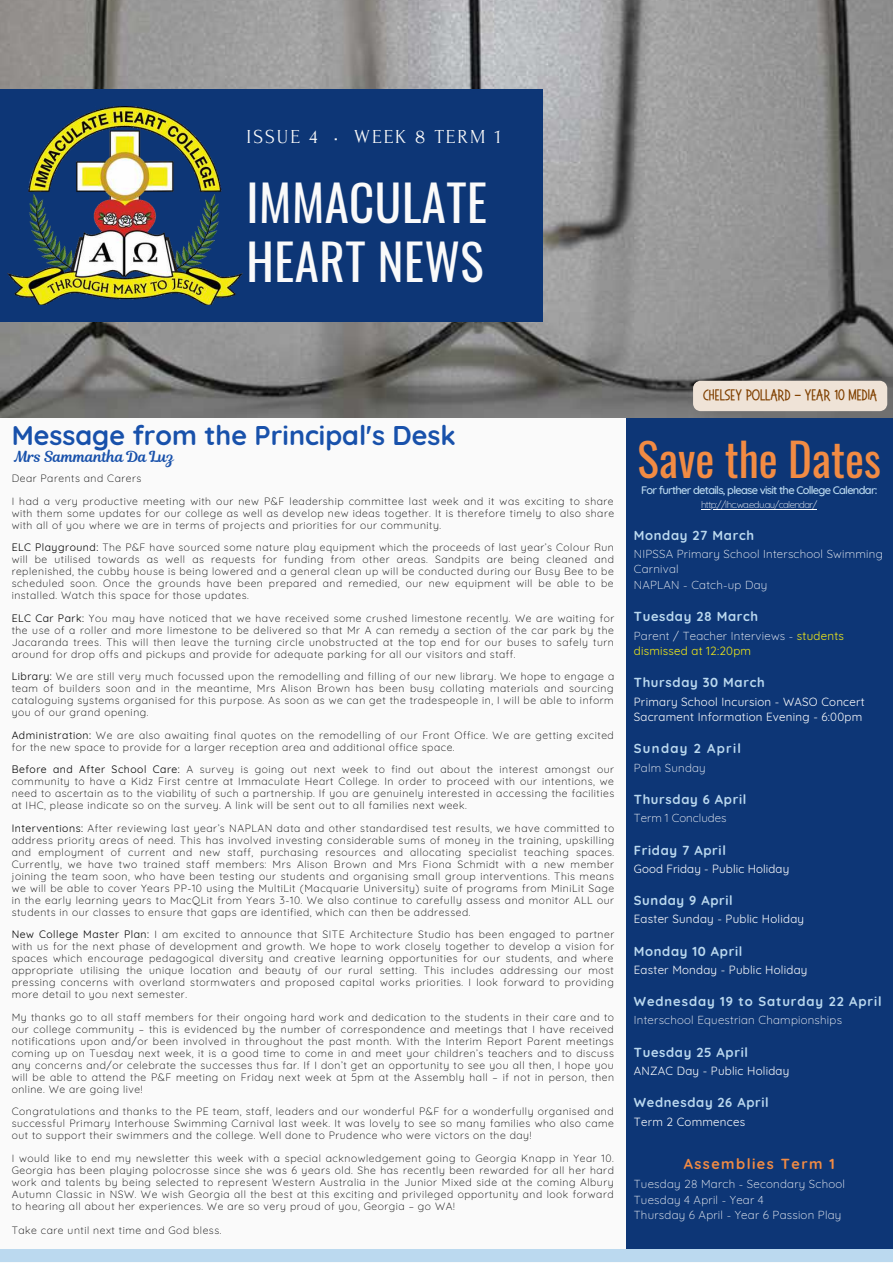
<style>
.page{position:relative;width:893px;height:1264px;background:#fff}
.page>*{position:absolute;margin:0;border:0;box-sizing:border-box;transform-origin:0 0}
.t1{font:48.9px/58.5px "Oswald";letter-spacing:.01em;color:#fafafa}
.t2{font:45.15px "Oswald";color:#f28b43}
.t3{font:700 27px "Quicksand";color:#1851ab}
.t4{font:19.8px "Forum";letter-spacing:.1em;color:#fafafa}
.t5{font:19.5px "Sweet Salty";color:#804000}
.t6{font:15px "RTL Romman Regular";color:#1851ab}
.t7{font:700 14.55px "Quicksand";letter-spacing:.1em;color:#f28b43}
.t8{font:700 13.05px "Quicksand";letter-spacing:.05em;color:#bbd9ef}
.t9{font:700 13.05px "Quicksand";letter-spacing:.07em;color:#bbd9ef}
.t10{font:700 13.05px "Quicksand";letter-spacing:.1em;color:#bbd9ef}
.t11{font:300 11.55px/15.5px "Quicksand";letter-spacing:.02em;color:#fff}
.t12{font:11.55px/15.5px "Quicksand";letter-spacing:.02em;color:#fff}
.t13{font:11.55px/15.5px "Quicksand";letter-spacing:.02em;color:#f6ed15}
.t14{font:300 11.55px "Quicksand";color:#fff}
.t15{font:500 11.1px "Quicksand";letter-spacing:-.065em;color:#bbd9ef}
.t16{font:300 10.5px/12px "Quicksand";letter-spacing:.05em;color:#000;text-align:justify}
.t17{font:300 9.6px "Quicksand";letter-spacing:-.065em;color:#fff}
.s1{font-weight:400}
.s2{font-weight:300;color:#fff}
</style>
<div class="page">
<div style="left:0;top:0;width:892px;height:1262px;background:#fafafa"></div>
<div style="left:625px;top:407px;width:267px;height:851px;background:#0d3676"></div>
<img style="left:0;top:0;width:892px;height:417px">
<div style="left:0;top:89px;width:543px;height:233px;background:#0d3676"></div>
<img style="left:8px;top:106px;width:235px;height:198px">
<div style="left:0;top:1249px;width:892px;height:12px;background:#bbd9ef"></div>
<hr style="left:701px;top:508px;width:115px;height:1px;background:#fff">
<div style="left:693px;top:381px;width:194px;height:30px;background:#efe3d7"></div>
<h3 class="t4" style="left:247px;top:126px;width:256px">ISSUE 4 • WEEK 8 TERM 1</h3>
<h1 class="t1" style="left:247px;top:172px;width:242px">IMMACULATE<br>HEART NEWS</h1>
<h3 class="t3" style="left:12px;top:418px;width:445px">Message from the Principal's Desk</h3>
<h3 class="t6" style="left:14px;top:446px;width:161px">Mrs Sammantha Da Luz</h3>
<p class="t16" style="left:12px;top:467px;width:603px;line-height:22.5px">Dear Parents and Carers<br>I had a very productive meeting with our new P&amp;F leadership committee last week and it was exciting to share</p>
<p class="t16" style="left:12px;top:507px;width:604px">with them some updates for our college as well as develop new ideas together. It is therefore timely to also share with all of you where we are in terms of projects and priorities for our community.</p>
<p class="t16" style="left:12px;top:541px;width:603px"><span class="s1">ELC Playground:</span> The P&amp;F have sourced some nature play equipment which the proceeds of last year’s Colour Run will be utilised towards as well as requests for funding from other areas. Sandpits are being cleaned and replenished, the cubby house is being lowered and a general clean up will be conducted during our Busy Bee to be scheduled soon. Once the grounds have been prepared and remedied, our new equipment will be able to be installed. Watch this space for those updates.</p>
<p class="t16" style="left:12px;top:612px;width:604px"><span class="s1">ELC Car Park:</span> You may have noticed that we have received some crushed limestone recently. We are waiting for the use of a roller and more limestone to be delivered so that Mr A can remedy a section of the car park by the Jacaranda trees. This will then leave the turning circle unobstructed at the top end for our buses to safely turn around for drop offs and pickups and provide for adequate parking for all our visitors and staff.</p>
<p class="t16" style="left:12px;top:670px;width:604px"><span class="s1">Library:</span> We are still very much focussed upon the remodelling and filling of our new library. We hope to engage a team of builders soon and in the meantime, Mrs Alison Brown has been busy collating materials and sourcing cataloguing systems organised for this purpose. As soon as we can get the tradespeople in, I will be able to inform you of our grand opening.</p>
<p class="t16" style="left:12px;top:729px;width:603px"><span class="s1">Administration:</span> We are also awaiting final quotes on the remodelling of our Front Office. We are getting excited for the new space to provide for a larger reception area and additional office space.</p>
<p class="t16" style="left:12px;top:763px;width:604px"><span class="s1">Before and After School Care:</span> A survey is going out next week to find out about the interest amongst our community to have a Kidz First centre at Immaculate Heart College. In order to proceed with our intentions, we need to ascertain as to the viability of such a partnership. If you are genuinely interested in accessing the facilities at IHC, please indicate so on the survey. A link will be sent out to all families next week.</p>
<p class="t16" style="left:12px;top:821px;width:604px"><span class="s1">Interventions:</span> After reviewing last year’s NAPLAN data and other standardised test results, we have committed to address priority areas of need. This has involved investing considerable sums of money in the training, upskilling and employment of current and new staff, purchasing resources and allocating specialist teaching spaces.<br>Currently, we have two trained staff members: Mrs Alison Brown and Mrs Fiona Schmidt with a new member joining the team soon, who have been testing our students and organising small group interventions. This means we will be able to cover Years PP-10 using the MultiLit (Macquarie University) suite of programs from MiniLit Sage in the early learning years to MacQLit from Years 3-10. We also continue to carefully assess and monitor ALL our students in our classes to ensure that gaps are identified, which can then be addressed.</p>
<p class="t16" style="left:12px;top:928px;width:604px"><span class="s1">New College Master Plan:</span> I am excited to announce that SITE Architecture Studio has been engaged to partner with us for the next phase of development and growth. We hope to work closely together to develop a vision for spaces which encourage pedagogical diversity and creative learning opportunities for our students, and where appropriate utilising the unique location and beauty of our rural setting. This includes addressing our most pressing concerns with overland stormwaters and proposed capital works priorities. I look forward to providing more detail to you next semester.</p>
<p class="t16" style="left:12px;top:1010px;width:604px">My thanks go to all staff members for their ongoing hard work and dedication to the students in their care and to our college community – this is evidenced by the number of correspondence and meetings that I have received notifications upon and/or been involved in throughout the past month. With the Interim Report Parent meetings coming up on Tuesday next week, it is a good time to come in and meet your children’s teachers and to discuss any concerns and/or celebrate the successes thus far. If I don’t get an opportunity to see you all then, I hope you will be able to attend the P&amp;F meeting on Friday next week at 5pm at the Assembly hall – if not in person, then online. We are going live!</p>
<p class="t16" style="left:12px;top:1105px;width:603px">Congratulations and thanks to the PE team, staff, leaders and our wonderful P&amp;F for a wonderfully organised and successful Primary Interhouse Swimming Carnival last week. It was lovely to see so many families who also came out to support their swimmers and the college. Well done to Prudence who were victors on the day!</p>
<p class="t16" style="left:12px;top:1151px;width:603px">I would like to end my newsletter this week with a special acknowledgement going to Georgia Knapp in Year 10.<br>Georgia has been playing polocrosse since she was 6 years old. She has recently been rewarded for all her hard work and talents by being selected to represent Western Australia in the Junior Mixed side at the coming Albury Autumn Classic in NSW. We wish Georgia all the best at this exciting and privileged opportunity and look forward to hearing all about her experiences. We are so very proud of you, Georgia – go WA!</p>
<p class="t16" style="left:12px;top:1223px;width:211px">Take care until next time and God bless.</p>
<h3 class="t5" style="left:703px;top:386px;width:175px">CHELSEY POLLARD - YEAR 10 MEDIA</h3>
<h2 class="t2" style="left:637px;top:424px;width:245px">Save the Dates</h2>
<p class="t15" style="left:641px;top:483px;width:238px">For further details, please visit the College Calendar:</p>
<p class="t17" style="left:701px;top:498px;width:118px">http://ihc.wa.edu.au/calendar/</p>
<p class="t8" style="left:633px;top:526px;width:122px">Monday 27 March</p>
<p class="t11" style="left:633px;top:545px;width:250px">NIPSSA Primary School Interschool Swimming<br>Carnival<br>NAPLAN - Catch-up Day</p>
<p class="t8" style="left:633px;top:608px;width:126px">Tuesday 28 March</p>
<p class="t13" style="left:633px;top:627px;width:211px"><span class="s2">Parent / Teacher Interviews -</span> students dismissed at 12:20pm</p>
<p class="t8" style="left:633px;top:674px;width:132px">Thursday 30 March</p>
<p class="t12" style="left:633px;top:693px;width:232px">Primary School Incursion - WASO Concert<br>Sacrament Information Evening - 6:00pm</p>
<p class="t10" style="left:633px;top:740px;width:109px">Sunday 2 April</p>
<p class="t11" style="left:633px;top:759px;width:73px">Palm Sunday</p>
<p class="t8" style="left:633px;top:791px;width:114px">Thursday 6 April</p>
<p class="t14" style="left:633px;top:810px;width:94px">Term 1 Concludes</p>
<p class="t8" style="left:633px;top:841px;width:93px">Friday 7 April</p>
<p class="t12" style="left:633px;top:860px;width:157px">Good Friday - Public Holiday</p>
<p class="t8" style="left:633px;top:892px;width:100px">Sunday 9 April</p>
<p class="t12" style="left:633px;top:911px;width:172px">Easter Sunday - Public Holiday</p>
<p class="t8" style="left:633px;top:942px;width:110px">Monday 10 April</p>
<p class="t12" style="left:633px;top:961px;width:175px">Easter Monday - Public Holiday</p>
<p class="t9" style="left:633px;top:993px;width:249px">Wednesday 19 to Saturday 22 April</p>
<p class="t11" style="left:633px;top:1012px;width:210px">Interschool Equestrian Championships</p>
<p class="t8" style="left:633px;top:1043px;width:116px">Tuesday 25 April</p>
<p class="t12" style="left:633px;top:1062px;width:157px">ANZAC Day - Public Holiday</p>
<p class="t8" style="left:633px;top:1094px;width:136px">Wednesday 26 April</p>
<p class="t12" style="left:633px;top:1113px;width:113px">Term 2 Commences</p>
<h3 class="t7" style="left:683px;top:1154px;width:152px">Assemblies Term 1</h3>
<p class="t11" style="left:633px;top:1176px;width:213px">Tuesday 28 March - Secondary School<br>Tuesday 4 April - Year 4<br>Thursday 6 April - Year 6 Passion Play</p>
</div>
